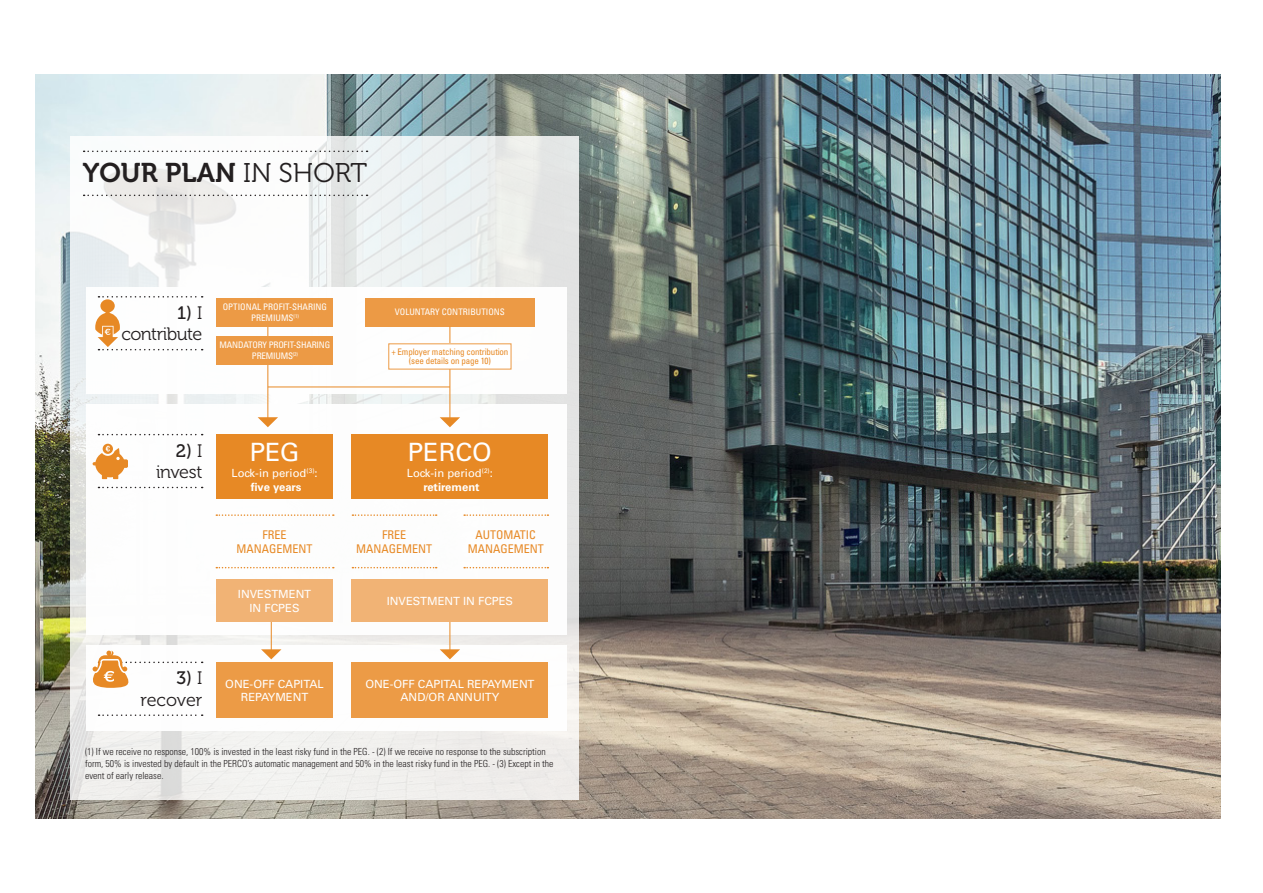
<style>
.page{position:relative;width:1263px;height:893px;background:#fff}
.page>*{position:absolute;margin:0;border:0;box-sizing:border-box;transform-origin:0 0}
.t1{font:27px "Museo 700";color:#231f20}
.t2{font:25.2px "Univers LT Std";color:#fff}
.t3{font:18px/21.6px "Museo 300";letter-spacing:-.03em;color:#231f20;text-align:right}
.t4{font:18px/21.6px "Museo 300";letter-spacing:-.005em;color:#231f20;text-align:right}
.T3_-_chapitre_1{font:condensed 12px/13.5px "Univers LT Std";color:#e78925;text-align:center}
.t5{font:11.25px/13.5px "Univers LT Std";color:#fff;text-align:center}
.t6{font:700 11.25px "Univers LT Std";color:#fff}
.t7{font:300 condensed 9.75px/11.7px "Univers LT Std";color:#231f20}
.t8{font:condensed 9px/10.5px "Univers LT Std";color:#fff;text-align:center}
.t9{font:condensed 9px/9px "Univers LT Std";letter-spacing:-.015em;color:#e78925;text-align:center}
.t10{font:condensed 9px/10.5px "Univers LT Std";letter-spacing:-.02em;color:#fff;text-align:center}
.s1{font-family:"Museo 300"}
.s2{font-family:"Museo 500"}
</style>
<div class="page">
<img style="left:35px;top:74px;width:1185px;height:745px">
<svg style="left:70px;top:136px;width:509px;height:663px;fill:#eef0ef"></svg>
<div style="left:86px;top:287px;width:480px;height:106px;background:#fff"></div>
<div style="left:86px;top:405px;width:480px;height:230px;background:#fff"></div>
<div style="left:86px;top:646px;width:480px;height:85px;background:#fff"></div>
<svg style="left:99px;top:714px;width:104px;height:2px"></svg>
<div style="left:216px;top:434px;width:117px;height:65px;background:#e78925"></div>
<div style="left:352px;top:434px;width:196px;height:65px;background:#e78925"></div>
<div style="left:216px;top:663px;width:117px;height:55px;background:#ec9b46"></div>
<div style="left:216px;top:579px;width:117px;height:43px;background:#f1b375"></div>
<div style="left:352px;top:579px;width:196px;height:43px;background:#f1b375"></div>
<div style="left:352px;top:663px;width:196px;height:55px;background:#ec9b46"></div>
<div style="left:365px;top:298px;width:169px;height:29px;background:#ec9a45"></div>
<svg style="left:440px;top:622px;width:20px;height:37px"></svg>
<svg style="left:258px;top:417px;width:20px;height:10px"></svg>
<hr style="left:267px;top:319px;width:1px;height:101px;background:#e78925">
<svg style="left:261px;top:622px;width:20px;height:37px"></svg>
<svg style="left:98px;top:434px;width:105px;height:1px"></svg>
<svg style="left:98px;top:487px;width:105px;height:1px"></svg>
<svg style="left:93px;top:444px;width:35px;height:35px"></svg>
<svg style="left:92px;top:651px;width:111px;height:37px"></svg>
<svg style="left:95px;top:296px;width:108px;height:54px"></svg>
<svg style="left:216px;top:514px;width:118px;height:2px"></svg>
<svg style="left:216px;top:567px;width:118px;height:1px"></svg>
<svg style="left:352px;top:514px;width:85px;height:2px"></svg>
<svg style="left:352px;top:567px;width:85px;height:1px"></svg>
<svg style="left:464px;top:514px;width:84px;height:2px"></svg>
<svg style="left:464px;top:567px;width:84px;height:1px"></svg>
<svg style="left:440px;top:417px;width:20px;height:10px"></svg>
<hr style="left:449px;top:327px;width:1px;height:93px;background:#e78925">
<div style="left:217px;top:336px;width:116px;height:29px;background:#ec9a45"></div>
<div style="left:389px;top:344px;width:122px;height:25px;background:#fff"></div>
<hr style="left:268px;top:387px;width:182px;height:1px;background:#e78925">
<div style="left:217px;top:298px;width:116px;height:28px;background:#ec9a45"></div>
<svg style="left:84px;top:151px;width:284px;height:1px"></svg>
<svg style="left:84px;top:195px;width:284px;height:1px"></svg>
<p class="t1" style="left:83px;top:157px;width:286px">YOUR PLAN <span class="s1">IN SHORT</span></p>
<p class="t3" style="left:121px;top:302px;width:83px"><span class="s2">1)</span> I contribute</p>
<p class="t8" style="left:223px;top:301px;width:106px">OPTIONAL PROFIT-SHARING<br>PREMIUMS<sup>(1)</sup></p>
<p class="t8" style="left:395px;top:307px;width:111px">VOLUNTARY CONTRIBUTIONS</p>
<p class="t10" style="left:220px;top:340px;width:112px">MANDATORY PROFIT-SHARING<br>PREMIUMS<sup>(2)</sup></p>
<p class="t9" style="left:391px;top:347px;width:119px">+ Employer matching contribution (see details on page 10)</p>
<p class="t3" style="left:156px;top:440px;width:48px"><span class="s2">2)</span> I invest</p>
<p class="t4" style="left:141px;top:668px;width:63px"><span class="s2">3)</span> I recover</p>
<p class="t2" style="left:250px;top:438px;width:51px">PEG</p>
<p class="t5" style="left:232px;top:466px;width:88px">Lock-in period<sup>(3)</sup>:</p>
<p class="t6" style="left:251px;top:480px;width:52px">five years</p>
<p class="T3_-_chapitre_1" style="left:237px;top:528px;width:77px">FREE<br>MANAGEMENT</p>
<p class="t2" style="left:408px;top:438px;width:86px">PERCO</p>
<p class="t5" style="left:407px;top:466px;width:88px">Lock-in period<sup>(2)</sup>:</p>
<p class="t6" style="left:423px;top:480px;width:58px">retirement</p>
<p class="T3_-_chapitre_1" style="left:356px;top:528px;width:77px">FREE<br>MANAGEMENT</p>
<p class="T3_-_chapitre_1" style="left:468px;top:528px;width:77px">AUTOMATIC<br>MANAGEMENT</p>
<p class="t5" style="left:238px;top:587px;width:75px">INVESTMENT<br>IN FCPES</p>
<p class="t5" style="left:387px;top:594px;width:128px">INVESTMENT IN FCPES</p>
<p class="t5" style="left:225px;top:677px;width:100px">ONE-OFF CAPITAL<br>REPAYMENT</p>
<p class="t5" style="left:365px;top:677px;width:171px">ONE-OFF CAPITAL REPAYMENT<br>AND/OR ANNUITY</p>
<p class="t7" style="left:85px;top:746px;width:470px">(1) If we receive no response, 100% is invested in the least risky fund in the PEG. - (2) If we receive no response to the subscription form, 50% is invested by default in the PERCO’s automatic management and 50% in the least risky fund in the PEG. - (3) Except in the event of early release.</p>
</div>
